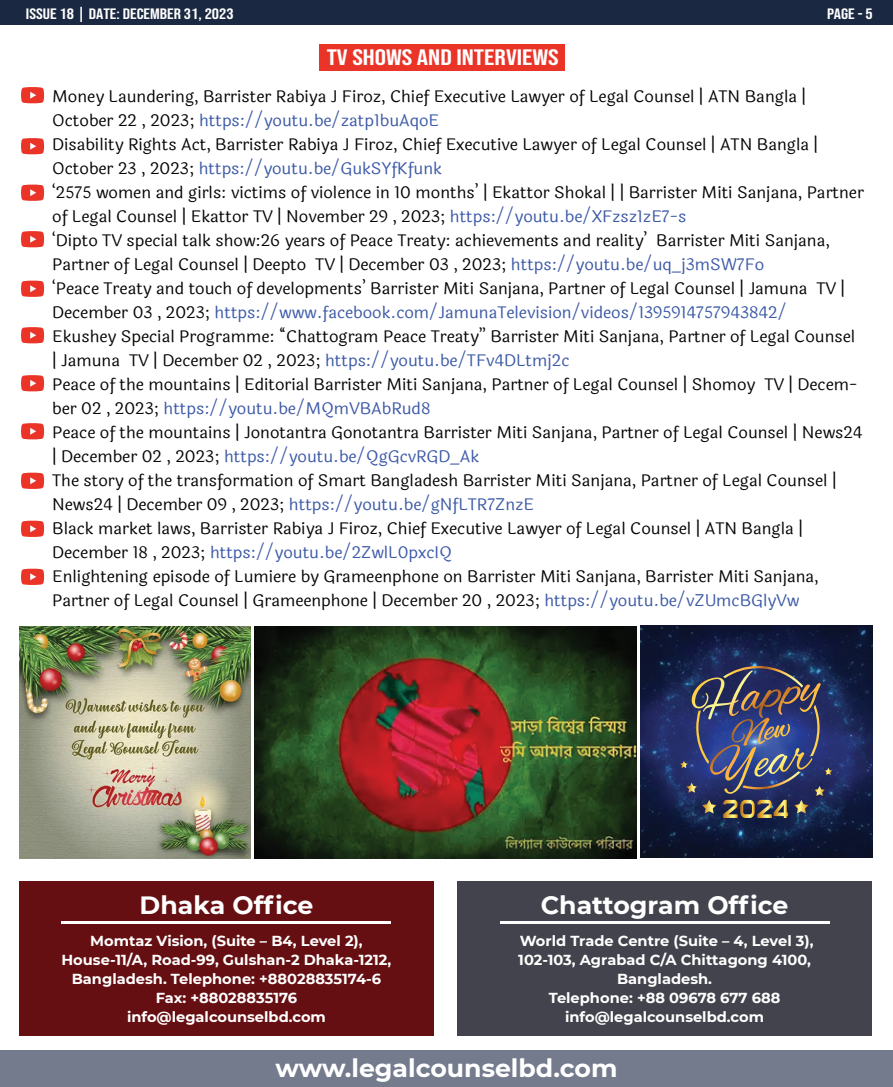
<style>
.page{position:relative;width:893px;height:1087px;background:#fff}
.page>*{position:absolute;margin:0;border:0;box-sizing:border-box;transform-origin:0 0}
.t1{font:700 25.05px "Montserrat";color:#fff}
.t2{font:22.2px "Bebas Neue";color:#fff;scale:1.27 1}
.t3{font:16.5px/24px "Laila";color:#040503}
.t4{font:15px "Bebas Neue";color:#fff;scale:1.2 1}
.t5{font:700 14.55px/18.8px "Montserrat";color:#fff;text-align:center}
.s1{color:#3c59a7}
</style>
<div class="page">
<div style="left:0;top:0;width:893px;height:25px;background:#1a2941"></div>
<div style="left:320px;top:44px;width:245px;height:26px;background:#ea3428"></div>
<svg style="left:21px;top:281px;width:23px;height:16px"></svg>
<svg style="left:21px;top:327px;width:23px;height:16px"></svg>
<svg style="left:21px;top:375px;width:23px;height:16px"></svg>
<svg style="left:21px;top:423px;width:23px;height:16px"></svg>
<svg style="left:21px;top:473px;width:23px;height:16px"></svg>
<svg style="left:21px;top:521px;width:23px;height:16px"></svg>
<svg style="left:21px;top:569px;width:23px;height:16px"></svg>
<svg style="left:21px;top:231px;width:23px;height:16px"></svg>
<svg style="left:21px;top:185px;width:23px;height:16px"></svg>
<svg style="left:21px;top:138px;width:23px;height:16px"></svg>
<svg style="left:21px;top:87px;width:23px;height:16px"></svg>
<div style="left:19px;top:881px;width:415px;height:155px;background:#660f12"></div>
<hr style="left:62px;top:921px;width:329px;height:3px;background:#fff">
<div style="left:457px;top:881px;width:415px;height:155px;background:#42434c"></div>
<hr style="left:500px;top:921px;width:329px;height:3px;background:#fff">
<div style="left:0;top:1050px;width:893px;height:37px;background:#747b8d"></div>
<img style="left:255px;top:626px;width:381px;height:232px">
<img style="left:640px;top:626px;width:232px;height:231px">
<img style="left:680px;top:666px;width:152px;height:152px">
<img style="left:20px;top:626px;width:231px;height:232px">
<p class="t4" style="left:26px;top:6px;width:175px">ISSUE 18 | DATE: DECEMBER 31, 2023</p>
<p class="t4" style="left:827px;top:6px;width:40px">PAGE - 5</p>
<h2 class="t2" style="left:327px;top:45px;width:184px">TV SHOWS AND INTERVIEWS</h2>
<p class="t3" style="left:52px;top:85px;width:813px">Money Laundering, Barrister Rabiya J Firoz, Chief Executive Lawyer of Legal Counsel | ATN Bangla | October 22 , 2023; <span class="s1">https://youtu.be/zatp1buAqoE<br></span>Disability Rights Act, Barrister Rabiya J Firoz, Chief Executive Lawyer of Legal Counsel | ATN Bangla | October 23 , 2023; <span class="s1">https://youtu.be/GukSYfKfunk<br></span>‘2575 women and girls: victims of violence in 10 months’ | Ekattor Shokal | | Barrister Miti Sanjana, Partner of Legal Counsel | Ekattor TV | November 29 , 2023; <span class="s1">https://youtu.be/XFzsz1zE7-s<br></span>‘Dipto TV special talk show:26 years of Peace Treaty: achievements and reality’ Barrister Miti Sanjana, Partner of Legal Counsel | Deepto TV | December 03 , 2023; <span class="s1">https://youtu.be/uq_j3mSW7Fo<br></span>‘Peace Treaty and touch of developments’ Barrister Miti Sanjana, Partner of Legal Counsel | Jamuna TV | December 03 , 2023; <span class="s1">https://www.facebook.com/JamunaTelevision/videos/1395914757943842/<br></span>Ekushey Special Programme: “Chattogram Peace Treaty” Barrister Miti Sanjana, Partner of Legal Counsel<br>| Jamuna TV | December 02 , 2023; <span class="s1">https://youtu.be/TFv4DLtmj2c<br></span>Peace of the mountains | Editorial Barrister Miti Sanjana, Partner of Legal Counsel | Shomoy TV | Decem&shy;ber 02 , 2023; <span class="s1">https://youtu.be/MQmVBAbRud8<br></span>Peace of the mountains | Jonotantra Gonotantra Barrister Miti Sanjana, Partner of Legal Counsel | News24 | December 02 , 2023; <span class="s1">https://youtu.be/QgGcvRGD_Ak<br></span>The story of the transformation of Smart Bangladesh Barrister Miti Sanjana, Partner of Legal Counsel | News24 | December 09 , 2023; <span class="s1">https://youtu.be/gNfLTR7ZnzE<br></span>Black market laws, Barrister Rabiya J Firoz, Chief Executive Lawyer of Legal Counsel | ATN Bangla | December 18 , 2023; <span class="s1">https://youtu.be/2ZwlL0pxcIQ<br></span>Enlightening episode of Lumiere by Grameenphone on Barrister Miti Sanjana, Barrister Miti Sanjana, Partner of Legal Counsel | Grameenphone | December 20 , 2023; <span class="s1">https://youtu.be/vZUmcBGlyVw</span></p>
<h1 class="t1" style="left:140px;top:887px;width:175px">Dhaka Office</h1>
<p class="t5" style="left:62px;top:931px;width:331px">Momtaz Vision, (Suite – B4, Level 2), House-11/A, Road-99, Gulshan-2 Dhaka-1212, Bangladesh. Telephone: +88028835174-6<br>Fax: +88028835176 info@legalcounselbd.com</p>
<h1 class="t1" style="left:541px;top:887px;width:249px">Chattogram Office</h1>
<p class="t5" style="left:518px;top:931px;width:297px">World Trade Centre (Suite – 4, Level 3),<br>102-103, Agrabad C/A Chittagong 4100,<br>Bangladesh.<br>Telephone: +88 09678 677 688 info@legalcounselbd.com</p>
<h1 class="t1" style="left:275px;top:1050px;width:343px">www.legalcounselbd.com</h1>
</div>
